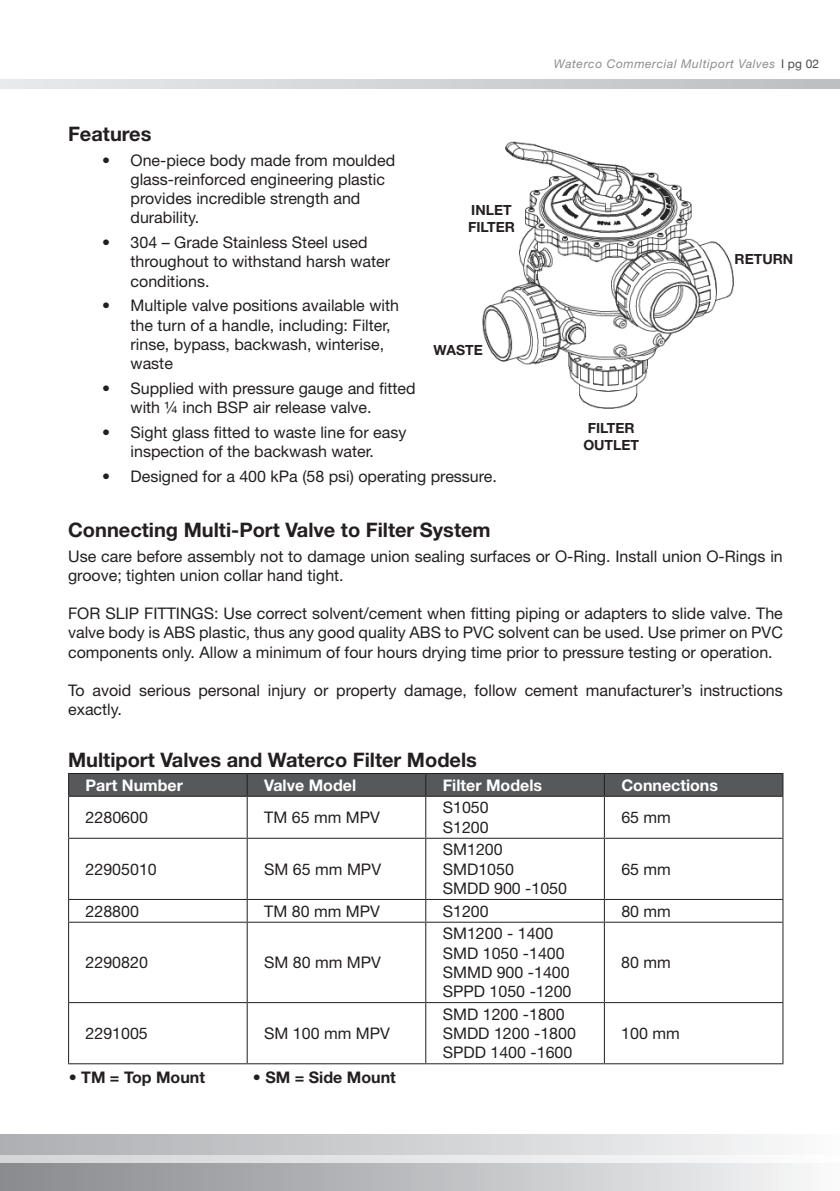
<style>
.page{position:relative;width:840px;height:1191px;background:#fff}
.page>*{position:absolute;margin:0;border:0;box-sizing:border-box;transform-origin:0 0}
.t1{font:700 20px "Helvetica Neue LT Std";color:#231f20}
.t2{font:16px/19.2px "Helvetica Neue LT Std";color:#231f20}
.t3{font:700 16px "Helvetica Neue LT Std";color:#fff}
.t4{font:700 16px "Helvetica Neue LT Std";color:#231f20}
.t5{font:700 14px/16.8px "Helvetica Neue LT Std";color:#231f20}
.t6{font:italic 12px "Helvetica Neue";letter-spacing:.05em;color:#8a8c8f}
.t7{font:12px "Helvetica Neue";color:#4b4c4d}
.s1{font-family:"Helvetica Neue LT Std"}
</style>
<div class="page">
<div style="left:0;top:1162px;width:839px;height:29px;background:linear-gradient(to right,#86878b,#f6f6f7)"></div>
<svg style="left:0;top:1154px;width:772px;height:8px"></svg>
<div style="left:0;top:1134px;width:839px;height:20px;background:linear-gradient(to right,#acadb1,#f9f9fa)"></div>
<svg style="left:0;top:79px;width:839px;height:10px;background:#d3d4d6"></svg>
<img style="left:482px;top:142px;width:250px;height:266px">
<div style="left:68px;top:773px;width:715px;height:22px;background:#57585a"></div>
<hr style="left:68px;top:795px;width:179px;height:1px;background:#231f20">
<hr style="left:68px;top:796px;width:1px;height:41px;background:#231f20">
<hr style="left:247px;top:795px;width:178px;height:1px;background:#231f20">
<hr style="left:246px;top:796px;width:1px;height:41px;background:#231f20">
<hr style="left:425px;top:795px;width:179px;height:1px;background:#231f20">
<hr style="left:425px;top:796px;width:1px;height:41px;background:#231f20">
<hr style="left:604px;top:795px;width:179px;height:1px;background:#231f20">
<hr style="left:603px;top:796px;width:1px;height:41px;background:#231f20">
<hr style="left:782px;top:796px;width:1px;height:41px;background:#231f20">
<hr style="left:68px;top:837px;width:179px;height:1px;background:#231f20">
<hr style="left:68px;top:838px;width:1px;height:61px;background:#231f20">
<hr style="left:247px;top:837px;width:178px;height:1px;background:#231f20">
<hr style="left:246px;top:838px;width:1px;height:61px;background:#231f20">
<hr style="left:425px;top:837px;width:179px;height:1px;background:#231f20">
<hr style="left:425px;top:838px;width:1px;height:61px;background:#231f20">
<hr style="left:604px;top:837px;width:179px;height:1px;background:#231f20">
<hr style="left:603px;top:838px;width:1px;height:61px;background:#231f20">
<hr style="left:782px;top:838px;width:1px;height:61px;background:#231f20">
<hr style="left:68px;top:899px;width:179px;height:1px;background:#231f20">
<svg style="left:68px;top:900px;width:1px;height:21px"></svg>
<hr style="left:247px;top:899px;width:178px;height:1px;background:#231f20">
<svg style="left:246px;top:900px;width:1px;height:21px"></svg>
<hr style="left:425px;top:899px;width:179px;height:1px;background:#231f20">
<svg style="left:425px;top:900px;width:1px;height:21px"></svg>
<hr style="left:604px;top:899px;width:179px;height:1px;background:#231f20">
<svg style="left:603px;top:900px;width:1px;height:21px"></svg>
<svg style="left:782px;top:900px;width:1px;height:21px"></svg>
<hr style="left:68px;top:921px;width:179px;height:1px;background:#231f20">
<hr style="left:68px;top:922px;width:1px;height:80px;background:#231f20">
<hr style="left:247px;top:921px;width:178px;height:1px;background:#231f20">
<hr style="left:246px;top:922px;width:1px;height:80px;background:#231f20">
<hr style="left:425px;top:921px;width:179px;height:1px;background:#231f20">
<hr style="left:425px;top:922px;width:1px;height:80px;background:#231f20">
<hr style="left:604px;top:921px;width:179px;height:1px;background:#231f20">
<hr style="left:603px;top:922px;width:1px;height:80px;background:#231f20">
<hr style="left:782px;top:922px;width:1px;height:80px;background:#231f20">
<hr style="left:68px;top:1002px;width:179px;height:1px;background:#231f20">
<hr style="left:68px;top:1003px;width:1px;height:60px;background:#231f20">
<hr style="left:247px;top:1002px;width:178px;height:1px;background:#231f20">
<hr style="left:246px;top:1003px;width:1px;height:60px;background:#231f20">
<hr style="left:425px;top:1002px;width:179px;height:1px;background:#231f20">
<hr style="left:425px;top:1003px;width:1px;height:60px;background:#231f20">
<hr style="left:604px;top:1002px;width:179px;height:1px;background:#231f20">
<hr style="left:603px;top:1003px;width:1px;height:60px;background:#231f20">
<hr style="left:782px;top:1003px;width:1px;height:60px;background:#231f20">
<hr style="left:68px;top:1063px;width:179px;height:1px;background:#231f20">
<hr style="left:247px;top:1063px;width:178px;height:1px;background:#231f20">
<hr style="left:425px;top:1063px;width:179px;height:1px;background:#231f20">
<hr style="left:604px;top:1063px;width:179px;height:1px;background:#231f20">
<p class="t7" style="left:780px;top:56px;width:39px"><span class="s1">I</span> pg 02</p>
<p class="t6" style="left:553px;top:57px;width:223px">Waterco Commercial Multiport Valves</p>
<p class="t1" style="left:68px;top:121px;width:85px">Features</p>
<p class="t2" style="left:130px;top:150px;width:266px;text-indent:-28px">• One-piece body made from moulded glass-reinforced engineering plastic provides incredible strength and durability.</p>
<p class="t2" style="left:130px;top:233px;width:261px;text-indent:-28px">• 304 – Grade Stainless Steel used throughout to withstand harsh water conditions.</p>
<p class="t2" style="left:130px;top:296px;width:270px;text-indent:-28px">• Multiple valve positions available with the turn of a handle, including: Filter, rinse, bypass, backwash, winterise, waste</p>
<p class="t2" style="left:130px;top:378px;width:286px;text-indent:-28px">• Supplied with pressure gauge and fitted with ¼ inch BSP air release valve.</p>
<p class="t2" style="left:102px;top:422px;width:305px;text-align:center">• Sight glass fitted to waste line for easy inspection of the backwash water.</p>
<p class="t2" style="left:102px;top:466px;width:396px">• Designed for a 400 kPa (58 psi) operating pressure.</p>
<p class="t1" style="left:68px;top:517px;width:424px">Connecting Multi-Port Valve to Filter System</p>
<p class="t2" style="left:68px;top:546px;width:715px">Use care before assembly not to damage union sealing surfaces or O-Ring. Install union O-Rings in groove; tighten union collar hand tight.</p>
<p class="t2" style="left:68px;top:603px;width:716px;text-align:justify">FOR SLIP FITTINGS: Use correct solvent/cement when fitting piping or adapters to slide valve. The valve body is ABS plastic, thus any good quality ABS to PVC solvent can be used. Use primer on PVC components only. Allow a minimum of four hours drying time prior to pressure testing or operation.</p>
<p class="t2" style="left:68px;top:680px;width:715px">To avoid serious personal injury or property damage, follow cement manufacturer’s instructions exactly.</p>
<p class="t1" style="left:68px;top:747px;width:410px">Multiport Valves and Waterco Filter Models</p>
<p class="t3" style="left:86px;top:775px;width:99px">Part Number</p>
<p class="t3" style="left:264px;top:775px;width:93px">Valve Model</p>
<p class="t3" style="left:442px;top:775px;width:101px">Filter Models</p>
<p class="t3" style="left:621px;top:775px;width:98px">Connections</p>
<p class="t2" style="left:86px;top:807px;width:64px">2280600</p>
<p class="t2" style="left:264px;top:807px;width:117px">TM 65 mm MPV</p>
<p class="t2" style="left:442px;top:798px;width:47px">S1050<br>S1200</p>
<p class="t2" style="left:621px;top:807px;width:51px">65 mm</p>
<p class="t2" style="left:86px;top:859px;width:73px">22905010</p>
<p class="t2" style="left:264px;top:859px;width:118px">SM 65 mm MPV</p>
<p class="t5" style="left:468px;top:201px;width:48px">INLET<br>FILTER</p>
<p class="t5" style="left:734px;top:250px;width:60px">RETURN</p>
<p class="t5" style="left:433px;top:341px;width:51px">WASTE</p>
<p class="t5" style="left:583px;top:419px;width:57px;text-align:center">FILTER<br>OUTLET</p>
<p class="t2" style="left:442px;top:840px;width:126px">SM1200<br>SMD1050<br>SMDD 900 -1050</p>
<p class="t2" style="left:621px;top:859px;width:51px">65 mm</p>
<p class="t2" style="left:85px;top:901px;width:55px">228800</p>
<p class="t2" style="left:264px;top:901px;width:117px">TM 80 mm MPV</p>
<p class="t2" style="left:442px;top:901px;width:47px">S1200</p>
<p class="t2" style="left:621px;top:901px;width:51px">80 mm</p>
<p class="t2" style="left:85px;top:952px;width:64px">2290820</p>
<p class="t2" style="left:264px;top:952px;width:118px">SM 80 mm MPV</p>
<p class="t2" style="left:442px;top:923px;width:130px">SM1200 - 1400<br>SMD 1050 -1400<br>SMMD 900 -1400<br>SPPD 1050 -1200</p>
<p class="t2" style="left:621px;top:952px;width:51px">80 mm</p>
<p class="t2" style="left:85px;top:1023px;width:64px">2291005</p>
<p class="t2" style="left:264px;top:1023px;width:127px">SM 100 mm MPV</p>
<p class="t4" style="left:69px;top:1067px;width:138px">• TM = Top Mount</p>
<p class="t4" style="left:253px;top:1067px;width:144px">• SM = Side Mount</p>
<p class="t2" style="left:442px;top:1004px;width:135px">SMD 1200 -1800<br>SMDD 1200 -1800<br>SPDD 1400 -1600</p>
<p class="t2" style="left:621px;top:1023px;width:60px">100 mm</p>
</div>
